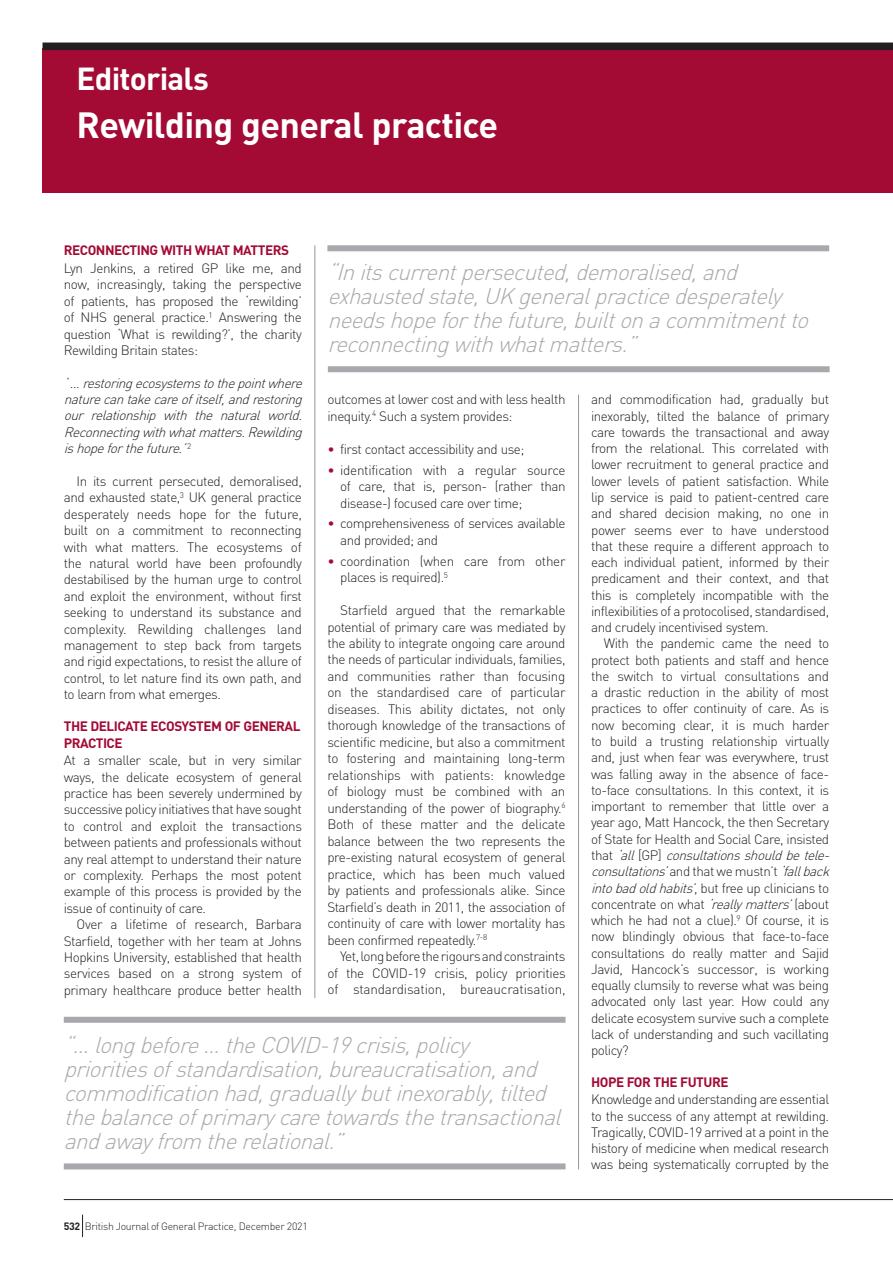
<style>
.page{position:relative;width:893px;height:1263px;background:#fff}
.page>*{position:absolute;margin:0;border:0;box-sizing:border-box;transform-origin:0 0}
.t1{font:700 36px "DIN";letter-spacing:-.02em;color:#fff}
.t2{font:700 31.5px "DIN";letter-spacing:-.025em;color:#fff}
.t3{font:italic 300 22.5px/24px "DIN";color:#a8a9ad}
.t4{font:300 13.5px/16.2px "DIN";letter-spacing:-.035em;color:#231f20;text-align:justify}
.t5{font:italic 300 13.5px/16.4px "DIN";color:#231f20;text-align:justify}
.t6{font:700 13.5px/16.6px "DIN";letter-spacing:-.035em;color:#a30a34}
.t7{font:300 10.5px "DIN";letter-spacing:-.025em;color:#231f20}
.s1{color:#a30a34}
.s2{font-style:italic}
.s3{font-weight:700}
</style>
<div class="page">
<div style="left:43px;top:49px;width:850px;height:144px;background:#a30a34"></div>
<hr style="left:578px;top:395px;width:1px;height:774px;background:#939598">
<div style="left:43px;top:43px;width:850px;height:7px;background:#231f20"></div>
<hr style="left:315px;top:245px;width:1px;height:753px;background:#939598">
<div style="left:328px;top:366px;width:502px;height:6px;background:#a8a9ad"></div>
<div style="left:327px;top:245px;width:502px;height:6px;background:#a8a9ad"></div>
<div style="left:64px;top:1163px;width:502px;height:6px;background:#a8a9ad"></div>
<div style="left:64px;top:1017px;width:502px;height:6px;background:#a8a9ad"></div>
<hr style="left:64px;top:1199px;width:829px;height:1px;background:#231f20">
<svg style="left:82px;top:1215px;width:1px;height:22px"></svg>
<h2 class="t2" style="left:77px;top:58px;width:134px">Editorials</h2>
<h1 class="t1" style="left:77px;top:101px;width:423px">Rewilding general practice</h1>
<p class="t6" style="left:64px;top:241px;width:227px">RECONNECTING WITH WHAT MATTERS</p>
<p class="t4" style="left:64px;top:260px;width:240px">Lyn Jenkins, a retired GP like me, and now, increasingly, taking the perspective of patients, has proposed the ‘rewilding’ of NHS general practice.<sup>1</sup> Answering the question ‘What is rewilding?’, the charity Rewilding Britain states:</p>
<p class="t5" style="left:64px;top:374px;width:244px">‘… restoringecosystemstothepointwhere naturecantakecareofitself,andrestoring our relationship with the natural world.<br>Reconnectingwithwhatmatters.Rewilding ishopeforthefuture.’<sup>2</sup></p>
<p class="t4" style="left:64px;top:473px;width:240px;text-indent:13px">In its current persecuted, demoralised, and exhausted state,<sup>3</sup> UK general practice desperately needs hope for the future, built on a commitment to reconnecting with what matters. The ecosystems of the natural world have been profoundly destabilised by the human urge to control and exploit the environment, without first seeking to understand its substance and complexity. Rewilding challenges land management to step back from targets and rigid expectations, to resist the allure of control, to let nature find its own path, and to learn from what emerges.</p>
<p class="t6" style="left:64px;top:717px;width:238px">THE DELICATE ECOSYSTEM OF GENERAL<br>PRACTICE</p>
<p class="t4" style="left:64px;top:752px;width:240px">At a smaller scale, but in very similar ways, the delicate ecosystem of general practice has been severely undermined by successive policy initiatives that have sought to control and exploit the transactions between patients and professionals without any real attempt to understand their nature or complexity. Perhaps the most potent example of this process is provided by the issue of continuity of care.</p>
<p class="t4" style="left:64px;top:916px;width:240px;text-indent:13px">Over a lifetime of research, Barbara Starfield, together with her team at Johns Hopkins University, established that health services based on a strong system of primary healthcare produce better health</p>
<h3 class="t3" style="left:327px;top:260px;width:489px">“Initscurrentpersecuted,demoralised,and exhaustedstate,UKgeneralpracticedesperately needshopeforthefuture,builtonacommitmentto reconnectingwithwhatmatters.”</h3>
<p class="t4" style="left:327px;top:391px;width:240px">outcomes at lower cost and with less health inequity.<sup>4</sup> Such a system provides:</p>
<p class="t4" style="left:327px;top:441px;width:199px"><span class="s1">•</span> first contact accessibility and use;</p>
<p class="t4" style="left:340px;top:461px;width:227px;text-indent:-13px"><span class="s1">•</span> identification with a regular source of care, that is, person- (rather than disease-) focused care over time;</p>
<p class="t4" style="left:340px;top:515px;width:227px;text-indent:-13px"><span class="s1">•</span> comprehensiveness of services available and provided; and</p>
<p class="t4" style="left:340px;top:552px;width:227px;text-indent:-13px"><span class="s1">•</span> coordination (when care from other places is required).<sup>5</sup></p>
<p class="t4" style="left:327px;top:602px;width:240px;text-indent:13px">Starfield argued that the remarkable potential of primary care was mediated by the ability to integrate ongoing care around the needs of particular individuals, families, and communities rather than focusing on the standardised care of particular diseases. This ability dictates, not only thorough knowledge of the transactions of scientific medicine, but also a commitment to fostering and maintaining long-term relationships with patients: knowledge of biology must be combined with an understanding of the power of biography.<sup>6<br></sup>Both of these matter and the delicate balance between the two represents the pre-existing natural ecosystem of general practice, which has been much valued by patients and professionals alike. Since Starfield’s death in 2011, the association of continuity of care with lower mortality has been confirmed repeatedly.<sup>7-8</sup></p>
<p class="t4" style="left:327px;top:948px;width:240px;text-indent:13px">Yet, long before the rigours and constraints of the COVID-19 crisis, policy priorities of standardisation, bureaucratisation,</p>
<p class="t4" style="left:591px;top:391px;width:240px">and commodification had, gradually but inexorably, tilted the balance of primary care towards the transactional and away from the relational. This correlated with lower recruitment to general practice and lower levels of patient satisfaction. While lip service is paid to patient-centred care and shared decision making, no one in power seems ever to have understood that these require a different approach to each individual patient, informed by their predicament and their context, and that this is completely incompatible with the inflexibilities of a protocolised, standardised, and crudely incentivised system.</p>
<p class="t4" style="left:591px;top:635px;width:244px;text-align:left;text-indent:13px">With the pandemic came the need to protect both patients and staff and hence the switch to virtual consultations and a drastic reduction in the ability of most practices to offer continuity of care. As is now becoming clear, it is much harder to build a trusting relationship virtually and, just when fear was everywhere, trust was falling away in the absence of face&shy;to-face consultations. In this context, it is important to remember that little over a year ago, Matt Hancock, the then Secretary of State for Health and Social Care, insisted t h a t <span class="s2">‘all</span>[ G P ] <span class="s2">consultationsshouldbetele&shy;consultations’</span>a n d t h a t w e m u s t n ’ t <span class="s2">‘fallback intobadoldhabits’</span>, but free up clinicians to concentrate on what <span class="s2">‘reallymatters’</span>(about which he had not a clue).<sup>9</sup> Of course, it is now blindingly obvious that face-to-face consultations do really matter and Sajid Javid, Hancock’s successor, is working equally clumsily to reverse what was being advocated only last year. How could any delicate ecosystem survive such a complete lack of understanding and such vacillating policy?</p>
<p class="t6" style="left:591px;top:1073px;width:139px">HOPE FOR THE FUTURE</p>
<p class="t4" style="left:591px;top:1091px;width:240px">Knowledge and understanding are essential to the success of any attempt at rewilding.<br>Tragically, COVID-19 arrived at a point in the history of medicine when medical research was being systematically corrupted by the</p>
<p class="t3" style="left:64px;top:1033px;width:506px">“… longbefore… theCOVID-19crisis,policy prioritiesofstandardisation,bureaucratisation,and commodificationhad,graduallybutinexorably,tilted thebalanceofprimarycaretowardsthetransactional andawayfrom therelational.”</p>
<p class="t7" style="left:64px;top:1219px;width:245px"><span class="s3">532</span> British Journal of General Practice, December 2021</p>
</div>
